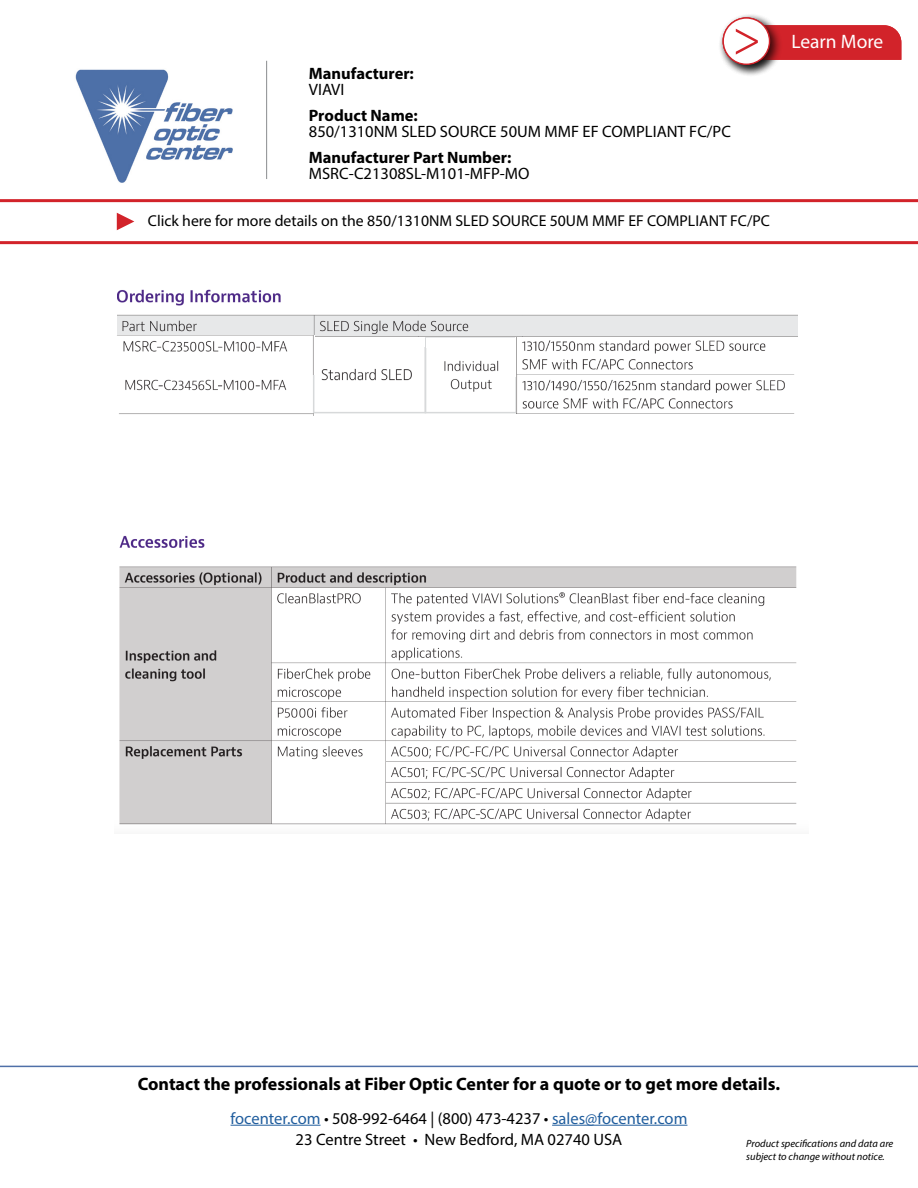
<style>
.page{position:relative;width:918px;height:1188px;background:#fff}
.page>*{position:absolute;margin:0;border:0;box-sizing:border-box;transform-origin:0 0}
.t1{font:51px "Minion Pro";color:#d2232a}
.t2{font:19.5px "Myriad Pro";color:#fff}
.t3{font:700 18px "Myriad Pro";color:#000}
.t4{font:16.5px/16.5px "Myriad Pro";color:#000}
.t5{font:16.5px "Myriad Pro";color:#215e9e}
.t6{font:700 16.5px/16.5px "Myriad Pro";color:#000}
.t7{font:15.75px "Myriad Pro";color:#000}
.t8{font:italic 10.5px "Myriad Pro";color:#000}
.s1{font-weight:400}
.s2{font-weight:700}
.s3{color:#000}
</style>
<div class="page">
<hr style="left:231px;top:1125px;width:90px;height:1px;background:#215e9e">
<hr style="left:552px;top:1125px;width:135px;height:1px;background:#215e9e">
<hr style="left:0;top:1066px;width:918px;height:1px;background:#4f70a8">
<img style="left:75px;top:69px;width:158px;height:114px">
<hr style="left:266px;top:61px;width:1px;height:118px;background:#8a8c8e">
<hr style="left:0;top:241px;width:918px;height:3px;background:#d2232a">
<svg style="left:117px;top:213px;width:17px;height:17px"></svg>
<div style="left:783px;top:25px;width:118px;height:35px;background:#d2232a"></div>
<div style="left:718px;top:13px;width:65px;height:64px;background:#000;opacity:.75"></div>
<div style="left:723px;top:18px;width:47px;height:46px;background:#fff;border-radius:50%"></div>
<div style="left:723px;top:17px;width:47px;height:48px;border:1px solid #d2232a;border-radius:50%"></div>
<hr style="left:0;top:199px;width:918px;height:3px;background:#d2232a">
<img style="left:118px;top:289px;width:679px;height:48px">
<img style="left:119px;top:379px;width:195px;height:36px">
<img style="left:321px;top:368px;width:91px;height:13px">
<div style="left:313px;top:337px;width:113px;height:76px;border:2px solid #d7d9da"></div>
<img style="left:444px;top:360px;width:55px;height:32px">
<div style="left:425px;top:337px;width:92px;height:76px;border:2px solid #d7d9da"></div>
<img style="left:117px;top:335px;width:198px;height:40px">
<img style="left:515px;top:338px;width:251px;height:39px">
<img style="left:517px;top:374px;width:277px;height:35px">
<div style="left:314px;top:338px;width:111px;height:9px;background:#fff"></div>
<div style="left:426px;top:338px;width:90px;height:9px;background:#fff"></div>
<img style="left:119px;top:535px;width:678px;height:290px">
<p class="t1" style="left:733px;top:4px;width:30px">&gt;</p>
<p class="t2" style="left:791px;top:30px;width:93px">Learn More</p>
<p class="t6" style="left:309px;top:64px;width:107px">Manufacturer:<br><span class="s1">VIAVI</span></p>
<p class="t4" style="left:309px;top:107px;width:424px"><span class="s2">Product Name:<br></span>850/1310NM SLED SOURCE 50UM MMF EF COMPLIANT FC/PC</p>
<p class="t6" style="left:309px;top:148px;width:204px">Manufacturer Part Number:</p>
<p class="t4" style="left:309px;top:165px;width:222px">MSRC-C21308SL-M101-MFP-MO</p>
<p class="t7" style="left:148px;top:211px;width:624px">Click here for more details on the 850/1310NM SLED SOURCE 50UM MMF EF COMPLIANT FC/PC</p>
<p class="t3" style="left:138px;top:1072px;width:644px">Contact the professionals at Fiber Optic Center for a quote or to get more details.</p>
<p class="t5" style="left:231px;top:1108px;width:458px">focenter.com <span class="s3">• 508-992-6464 | (800) 473-4237 •</span> sales@focenter.com</p>
<p class="t4" style="left:296px;top:1131px;width:328px">23 Centre Street • New Bedford, MA 02740 USA</p>
<p class="t8" style="left:746px;top:1137px;width:149px">Product specifications and data are</p>
<p class="t8" style="left:746px;top:1150px;width:140px">subject to change without notice.</p>
</div>
